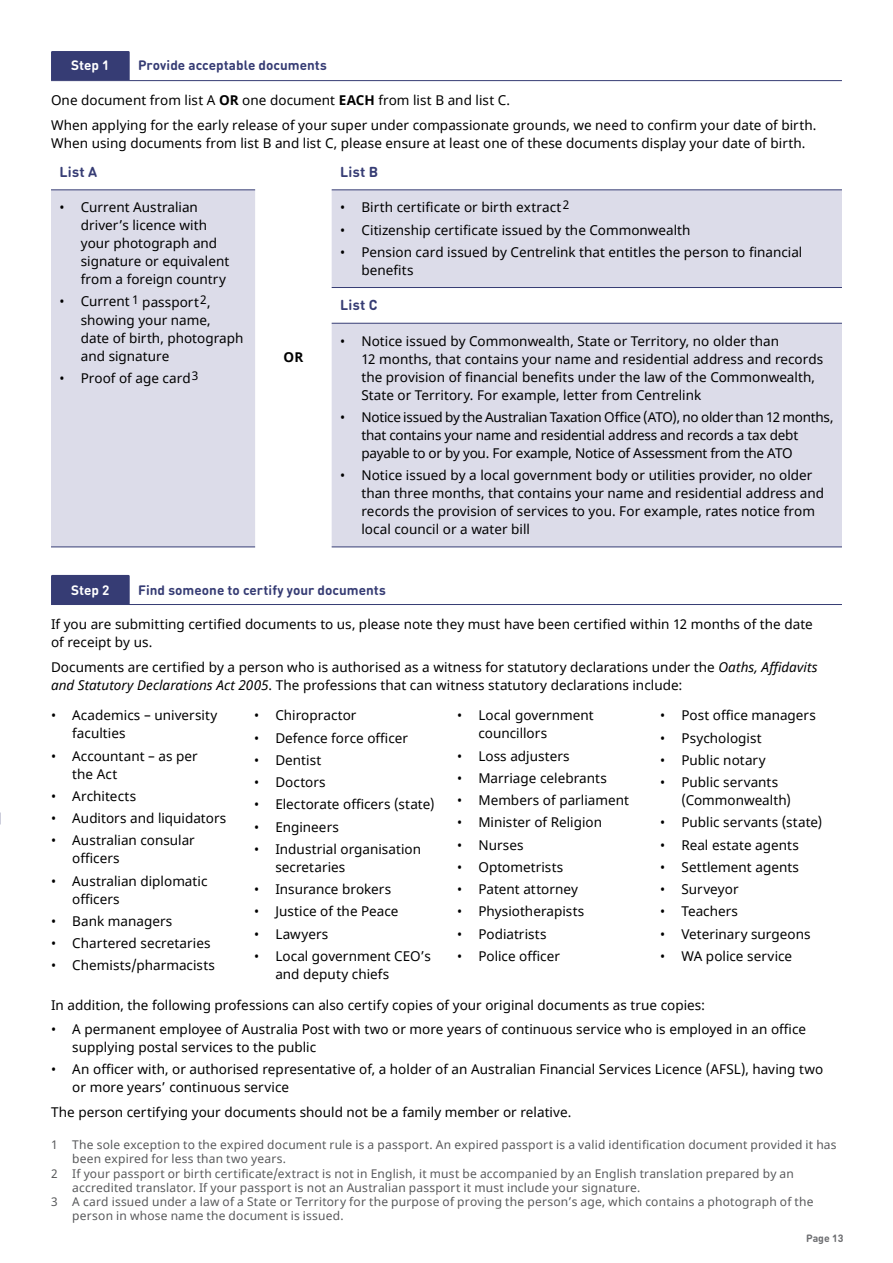
<style>
.page{position:relative;width:893px;height:1263px;background:#fff}
.page>*{position:absolute;margin:0;border:0;box-sizing:border-box;transform-origin:0 0}
.t1{font:700 14.25px "DIN Round Pro";letter-spacing:.015em;color:#363c74}
.t2{font:13.5px/18px "Noto Sans";color:#000}
.t3{font:13.5px/18px "Noto Sans";letter-spacing:-.02em;color:#000}
.t4{font:700 13.5px "DIN Round Pro";color:#363c74}
.t5{font:700 13.5px "DIN Round Pro";letter-spacing:-.005em;color:#fff}
.t6{font:700 13.5px "Noto Sans";color:#000}
.t7{font:12px "Noto Sans";letter-spacing:.015em;color:#58595b}
.t8{font:700 10.5px "DIN Round Pro";color:#6d6e71}
.s1{font-weight:700}
.s2{font-style:italic}
</style>
<div class="page">
<hr style="left:51px;top:80px;width:791px;height:1px;background:#363c74">
<div style="left:51px;top:51px;width:79px;height:29px;background:#363c74"></div>
<svg style="left:51px;top:190px;width:791px;height:357px;fill:#dcdce9"></svg>
<hr style="left:51px;top:189px;width:204px;height:1px;background:#363c74">
<hr style="left:332px;top:189px;width:510px;height:1px;background:#363c74">
<hr style="left:332px;top:287px;width:510px;height:1px;background:#363c74">
<hr style="left:51px;top:546px;width:204px;height:1px;background:#363c74">
<hr style="left:332px;top:323px;width:510px;height:1px;background:#363c74">
<hr style="left:332px;top:546px;width:510px;height:1px;background:#363c74">
<hr style="left:51px;top:604px;width:791px;height:1px;background:#363c74">
<div style="left:51px;top:575px;width:79px;height:29px;background:#363c74"></div>
<p class="t5" style="left:71px;top:56px;width:40px">Step 1</p>
<p class="t4" style="left:138px;top:56px;width:190px">Provide acceptable documents</p>
<p class="t2" style="left:51px;top:89px;width:767px;line-height:24.5px">One document from list A <span class="s1">OR</span> one document <span class="s1">EACH</span> from list B and list C.<br>When applying for the early release of your super under compassionate grounds, we need to confirm your date of birth.</p>
<p class="t2" style="left:51px;top:134px;width:756px">When using documents from list B and list C, please ensure at least one of these documents display your date of birth.</p>
<p class="t1" style="left:60px;top:162px;width:39px">List A</p>
<p class="t1" style="left:340px;top:162px;width:40px">List B</p>
<p class="t2" style="left:81px;top:199px;width:150px;text-indent:-21px">• Current Australian driver’s licence with your photograph and signature or equivalent from a foreign country</p>
<p class="t2" style="left:81px;top:293px;width:164px;text-indent:-21px">• Current <sup>1</sup> passport<sup>2</sup>, showing your name,<br>date of birth, photograph and signature</p>
<p class="t2" style="left:60px;top:369px;width:141px">• Proof of age card<sup>3</sup></p>
<p class="t6" style="left:283px;top:347px;width:21px">OR</p>
<p class="t2" style="left:340px;top:199px;width:231px">• Birth certificate or birth extract<sup>2</sup></p>
<p class="t2" style="left:340px;top:221px;width:352px">• Citizenship certificate issued by the Commonwealth</p>
<p class="t2" style="left:361px;top:243px;width:442px;text-indent:-21px">• Pension card issued by Centrelink that entitles the person to financial benefits</p>
<p class="t1" style="left:340px;top:295px;width:39px">List C</p>
<p class="t2" style="left:361px;top:332px;width:463px;text-indent:-21px">• Notice issued by Commonwealth, State or Territory, no older than<br>12 months, that contains your name and residential address and records the provision of financial benefits under the law of the Commonwealth, State or Territory. For example, letter from Centrelink</p>
<p class="t3" style="left:361px;top:408px;width:473px;text-indent:-21px">• Notice issued by the Australian Taxation Office (ATO), no older than 12 months, that contains your name and residential address and records a tax debt payable to or by you. For example, Notice of Assessment from the ATO</p>
<p class="t2" style="left:361px;top:467px;width:464px;text-indent:-21px">• Notice issued by a local government body or utilities provider, no older than three months, that contains your name and residential address and records the provision of services to you. For example, rates notice from local council or a water bill</p>
<p class="t5" style="left:71px;top:581px;width:40px">Step 2</p>
<p class="t4" style="left:138px;top:580px;width:249px">Find someone to certify your documents</p>
<p class="t2" style="left:51px;top:616px;width:763px">If you are submitting certified documents to us, please note they must have been certified within 12 months of the date of receipt by us.</p>
<p class="t2" style="left:51px;top:658px;width:768px">Documents are certified by a person who is authorised as a witness for statutory declarations under the <span class="s2">Oaths, Affidavits and Statutory Declarations Act 2005</span>. The professions that can witness statutory declarations include:</p>
<p class="t2" style="left:660px;top:707px;width:157px">• Post office managers</p>
<p class="t2" style="left:660px;top:729px;width:103px">• Psychologist</p>
<p class="t2" style="left:660px;top:751px;width:107px">• Public notary</p>
<p class="t2" style="left:681px;top:774px;width:111px;text-indent:-21px">• Public servants (Commonwealth)</p>
<p class="t2" style="left:660px;top:814px;width:164px">• Public servants (state)</p>
<p class="t2" style="left:660px;top:836px;width:140px">• Real estate agents</p>
<p class="t2" style="left:660px;top:858px;width:140px">• Settlement agents</p>
<p class="t2" style="left:660px;top:880px;width:80px">• Surveyor</p>
<p class="t2" style="left:660px;top:903px;width:79px">• Teachers</p>
<p class="t2" style="left:660px;top:925px;width:152px">• Veterinary surgeons</p>
<p class="t2" style="left:660px;top:947px;width:133px">• WA police service</p>
<p class="t2" style="left:51px;top:996px;width:656px">In addition, the following professions can also certify copies of your original documents as true copies:</p>
<p class="t2" style="left:72px;top:1020px;width:735px;text-indent:-21px">• A permanent employee of Australia Post with two or more years of continuous service who is employed in an office supplying postal services to the public</p>
<p class="t2" style="left:72px;top:1061px;width:752px;text-indent:-21px">• An officer with, or authorised representative of, a holder of an Australian Financial Services Licence (AFSL), having two or more years’ continuous service</p>
<p class="t2" style="left:51px;top:1103px;width:522px">The person certifying your documents should not be a family member or relative.</p>
<p class="t2" style="left:478px;top:707px;width:117px;text-indent:-21px">• Local government councillors</p>
<p class="t2" style="left:457px;top:747px;width:114px">• Loss adjusters</p>
<p class="t2" style="left:457px;top:769px;width:151px">• Marriage celebrants</p>
<p class="t2" style="left:457px;top:792px;width:173px">• Members of parliament</p>
<p class="t2" style="left:457px;top:814px;width:146px">• Minister of Religion</p>
<p class="t2" style="left:457px;top:836px;width:68px">• Nurses</p>
<p class="t2" style="left:457px;top:858px;width:108px">• Optometrists</p>
<p class="t2" style="left:457px;top:881px;width:122px">• Patent attorney</p>
<p class="t2" style="left:457px;top:903px;width:129px">• Physiotherapists</p>
<p class="t2" style="left:457px;top:925px;width:91px">• Podiatrists</p>
<p class="t2" style="left:457px;top:947px;width:104px">• Police officer</p>
<p class="t2" style="left:254px;top:707px;width:104px">• Chiropractor</p>
<p class="t2" style="left:254px;top:729px;width:155px">• Defence force officer</p>
<p class="t2" style="left:254px;top:751px;width:69px">• Dentist</p>
<p class="t2" style="left:254px;top:774px;width:73px">• Doctors</p>
<p class="t2" style="left:254px;top:796px;width:182px">• Electorate officers (state)</p>
<p class="t2" style="left:254px;top:818px;width:86px">• Engineers</p>
<p class="t2" style="left:275px;top:840px;width:147px;text-indent:-21px">• Industrial organisation secretaries</p>
<p class="t2" style="left:254px;top:881px;width:139px">• Insurance brokers</p>
<p class="t2" style="left:254px;top:903px;width:146px">• Justice of the Peace</p>
<p class="t2" style="left:254px;top:925px;width:76px">• Lawyers</p>
<p class="t2" style="left:275px;top:947px;width:157px;text-indent:-21px">• Local government CEO’s and deputy chiefs</p>
<p class="t2" style="left:72px;top:707px;width:147px;text-indent:-21px">• Academics – university faculties</p>
<p class="t2" style="left:72px;top:747px;width:127px;text-indent:-21px">• Accountant – as per the Act</p>
<p class="t2" style="left:51px;top:787px;width:87px">• Architects</p>
<p class="t2" style="left:51px;top:810px;width:177px">• Auditors and liquidators</p>
<p class="t2" style="left:72px;top:832px;width:124px;text-indent:-21px">• Australian consular officers</p>
<p class="t2" style="left:72px;top:872px;width:137px;text-indent:-21px">• Australian diplomatic officers</p>
<p class="t2" style="left:51px;top:912px;width:123px">• Bank managers</p>
<p class="t2" style="left:51px;top:935px;width:161px">• Chartered secretaries</p>
<p class="t2" style="left:51px;top:957px;width:165px">• Chemists/pharmacists</p>
<p class="t7" style="left:51px;top:1136px;width:787px">1 The sole exception to the expired document rule is a passport. An expired passport is a valid identification document provided it has</p>
<p class="t7" style="left:72px;top:1151px;width:215px">been expired for less than two years.</p>
<p class="t7" style="left:51px;top:1165px;width:744px">2 If your passport or birth certificate/extract is not in English, it must be accompanied by an English translation prepared by an</p>
<p class="t7" style="left:72px;top:1179px;width:570px">accredited translator. If your passport is not an Australian passport it must include your signature.</p>
<p class="t7" style="left:51px;top:1193px;width:764px">3 A card issued under a law of a State or Territory for the purpose of proving the person’s age, which contains a photograph of the</p>
<p class="t7" style="left:72px;top:1208px;width:273px">person in whose name the document is issued.</p>
<p class="t8" style="left:806px;top:1230px;width:39px">Page 13</p>
</div>
